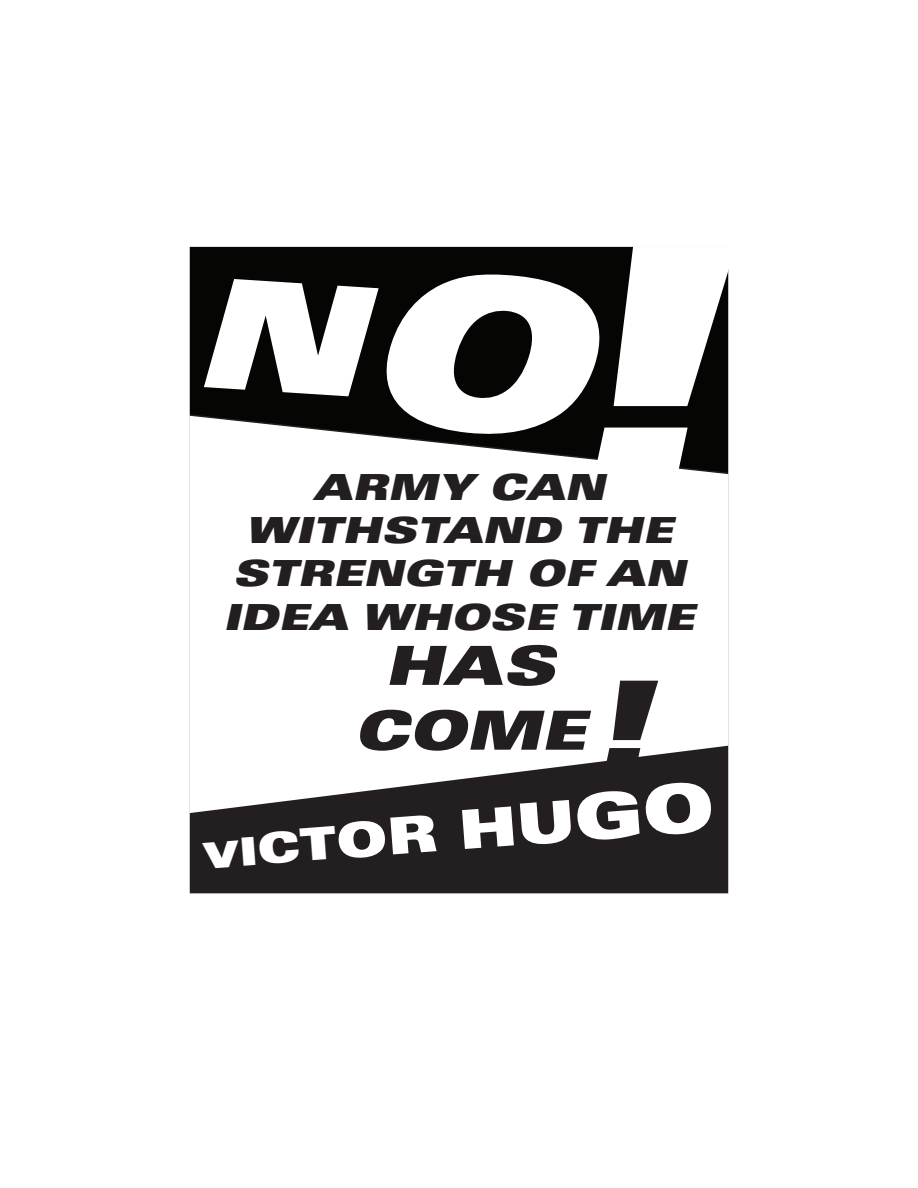
<style>
.page{position:relative;width:918px;height:1188px;background:#fff}
.page>*{position:absolute;margin:0;border:0;box-sizing:border-box;transform-origin:0 0}
.t1{font:315px "Univers LT Std X Black Ex Obl";color:#fff}
.t2{font:54px/64.8px "Univers LT Std X Black Ex Obl";color:#231f20}
.t3{font:36px/43.2px "Univers LT Std X Black Ex Obl";color:#231f20}
.t4{font:36px "Univers LT Std X Black Ex";color:#fff}
.s1{font-size:117px}
.s2{font-size:39px}
.s3{font-size:42px}
.s4{font-size:45px}
.s5{font-size:48px}
.s6{font-size:51px}
.s7{font-size:54px}
.s8{font-size:57px}
.s9{font-size:63px}
.s10{font-size:67.5px}
</style>
<div class="page">
<svg style="left:190px;top:247px;width:538px;height:229px"></svg>
<div style="left:169px;top:113px;width:567px;height:134px;background:#fff;border:2px solid #fff"></div>
<svg style="left:190px;top:739px;width:538px;height:154px;fill:#231f20"></svg>
<div style="left:103px;top:178px;width:87px;height:722px;background:#fff;border:2px solid #fff"></div>
<div style="left:728px;top:209px;width:87px;height:691px;background:#fff;border:2px solid #fff"></div>
<div style="left:146px;top:893px;width:662px;height:135px;background:#fff;border:2px solid #fff"></div>
<svg style="left:203px;top:263px;width:409px;height:182px;background:#191918"></svg>
<h1 class="t1" style="left:559px;top:174px;width:156px">!</h1>
<p class="t3" style="left:313px;top:466px;width:293px">ARMY CAN</p>
<p class="t3" style="left:245px;top:509px;width:429px">WITHSTAND THE</p>
<p class="t3" style="left:223px;top:553px;width:473px">STRENGTH OF AN<br>IDEA WHOSE TIME</p>
<h2 class="t2" style="left:354px;top:634px;width:298px;text-indent:31px">HAS<br>COME<span class="s1">!</span></h2>
<p class="t4" style="left:202px;top:834px;width:515px;rotate:-4deg">V<span class="s2">I</span><span class="s3">C</span><span class="s4">T</span><span class="s5">O</span><span class="s6">R</span> <span class="s7">H</span><span class="s8">U</span><span class="s9">G</span><span class="s10">O</span></p>
</div>
